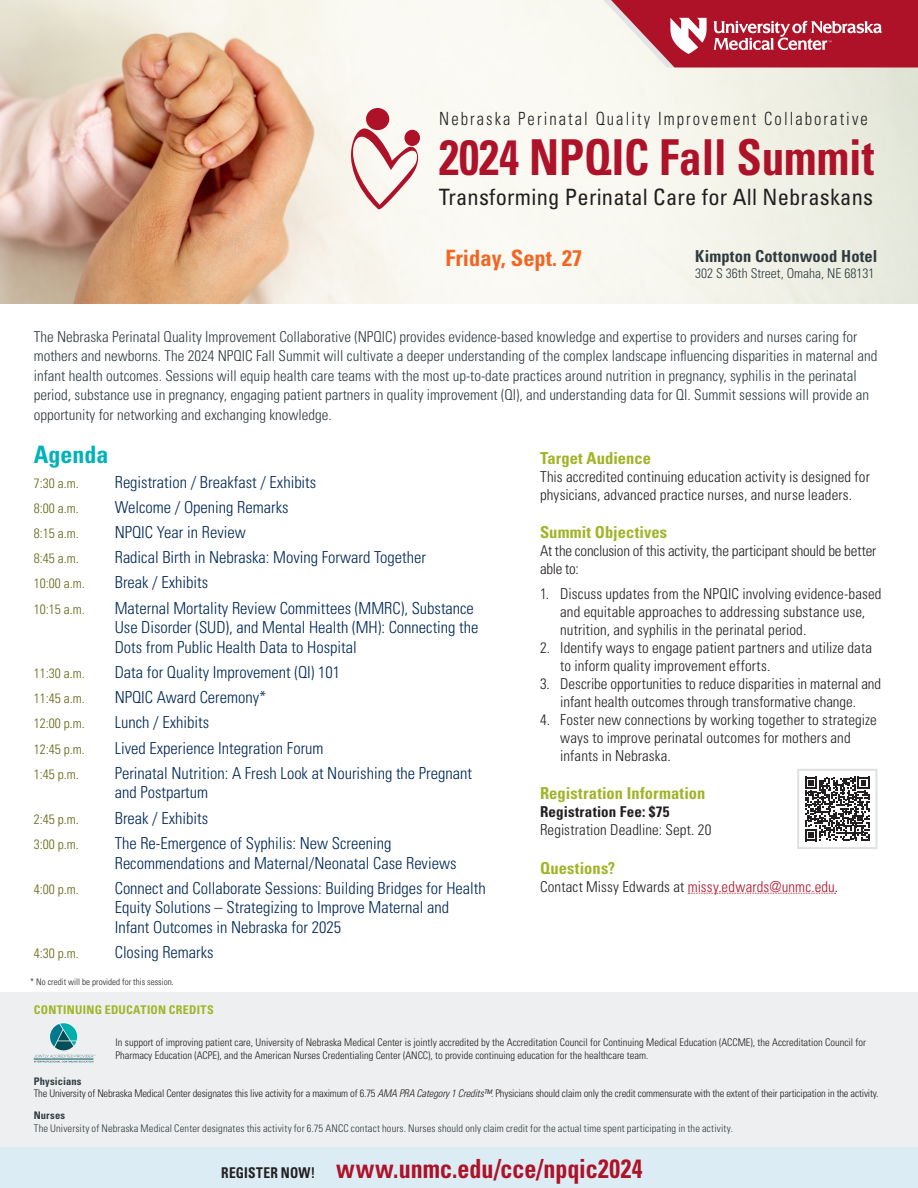
<style>
.page{position:relative;width:918px;height:1188px;background:#fff}
.page>*{position:absolute;margin:0;border:0;box-sizing:border-box;transform-origin:0 0}
.t1{font:700 condensed 49.5px "Univers LT Std";color:#ae1229;scale:.91 1}
.Right_Col_-_Para{font:700 condensed 26.4px "Univers LT Std";color:#ae1229;scale:.91 1}
.Section_Header{font:700 condensed 24px "Univers LT Std";color:#00b2b9}
.t2{font:condensed 22.5px "Univers LT Std";letter-spacing:.01em;color:#231f20}
.t3{font:700 condensed 22.5px "Univers LT Std";color:#f36621}
.t4{font:300 condensed 18.15px "Univers LT Std";letter-spacing:.125em;color:#231f20;scale:.91 1}
.Agenda_-_Time_and_Title{font:300 condensed 16.5px/19.8px "Univers LT Std";color:#002858}
.Section_Header_2{font:700 condensed 16.5px "Univers LT Std";letter-spacing:.005em;color:#a0b427}
.Faculty_Information{font:700 condensed 16.5px "Univers LT Std";letter-spacing:.01em;color:#2f3b41}
.Para_1{font:300 condensed 15px/18px "Univers LT Std";letter-spacing:.005em;color:#231f20}
.t5{font:300 condensed 15px/19.5px "Univers LT Std";color:#2f3b41}
.Objectives{font:300 condensed 15px/18px "Univers LT Std";letter-spacing:-.015em;color:#231f20}
.Para_1-2{font:700 condensed 15px "Univers LT Std";letter-spacing:.015em;color:#231f20}
.Agenda_-_Time_and_Title-2{font:300 condensed 13.5px "Univers LT Std";color:#656513}
.Faculty_Information-2{font:300 condensed 13.5px "Univers LT Std";color:#2f3b41}
.Section_Header_2-2{font:700 condensed 12px "Univers LT Std";letter-spacing:.025em;color:#a0b427}
.Credits{font:300 condensed 10.5px/12.6px "Univers LT Std";color:#231f20}
.Credits-2{font:300 condensed 10.5px "Univers LT Std";letter-spacing:.01em;color:#2f3b41}
.Profession{font:700 condensed 10.5px "Univers LT Std";letter-spacing:.015em;color:#2f3b41}
.Faculty_Name{font:300 condensed 9px "Univers LT Std";color:#231f20}
.s1{color:#ae1229}
.s2{font-style:italic}
.s3{font-size:14.85px;color:#231f20}
</style>
<div class="page">
<img style="left:0;top:0;width:918px;height:304px">
<svg style="left:603px;top:0;width:315px;height:68px;background:#c04a5a"></svg>
<div style="left:0;top:992px;width:918px;height:156px;background:#eeeff0"></div>
<div style="left:0;top:1148px;width:918px;height:40px;background:#dbecf4"></div>
<svg style="left:34px;top:1023px;width:61px;height:39px"></svg>
<svg style="left:688px;top:893px;width:148px;height:1px"></svg>
<svg style="left:805px;top:777px;width:65px;height:64px"></svg>
<div style="left:797px;top:769px;width:80px;height:80px;border:2px solid #dfe1e2"></div>
<div style="left:366px;top:108px;width:23px;height:22px;background:#ae1229;border-radius:50%"></div>
<svg style="left:349px;top:128px;width:70px;height:82px"></svg>
<p class="t4" style="left:439px;top:108px;width:473px">Nebraska Perinatal Quality Improvement Collaborative</p>
<p class="t1" style="left:439px;top:127px;width:479px">2024 NPQIC Fall Summit</p>
<p class="t2" style="left:439px;top:183px;width:436px">Transforming Perinatal Care for All Nebraskans</p>
<p class="t3" style="left:446px;top:244px;width:138px">Friday, Sept. 27</p>
<p class="Faculty_Information" style="left:695px;top:246px;width:184px">Kimpton Cottonwood Hotel</p>
<p class="Faculty_Information-2" style="left:695px;top:265px;width:181px">302 S 36th Street, Omaha, NE 68131</p>
<p class="t5" style="left:34px;top:327px;width:845px">The Nebraska Perinatal Quality Improvement Collaborative (NPQIC) provides evidence-based knowledge and expertise to providers and nurses caring for mothers and newborns. The 2024 NPQIC Fall Summit will cultivate a deeper understanding of the complex landscape influencing disparities in maternal and infant health outcomes. Sessions will equip health care teams with the most up-to-date practices around nutrition in pregnancy, syphilis in the perinatal period, substance use in pregnancy, engaging patient partners in quality improvement (QI), and understanding data for QI. Summit sessions will provide an opportunity for networking and exchanging knowledge.</p>
<p class="Section_Header_2" style="left:540px;top:448px;width:113px">Target Audience</p>
<p class="Para_1" style="left:540px;top:468px;width:331px">This accredited continuing education activity is designed for physicians, advanced practice nurses, and nurse leaders.</p>
<p class="Section_Header_2" style="left:540px;top:522px;width:129px">Summit Objectives</p>
<p class="Objectives" style="left:540px;top:542px;width:338px">At the conclusion of this activity, the participant should be better able to:</p>
<p class="Para_1" style="left:560px;top:585px;width:323px;text-indent:-20px">1. Discuss updates from the NPQIC involving evidence-based and equitable approaches to addressing substance use, nutrition, and syphilis in the perinatal period.</p>
<p class="Para_1" style="left:560px;top:639px;width:314px;text-indent:-20px">2. Identify ways to engage patient partners and utilize data to inform quality improvement efforts.</p>
<p class="Para_1" style="left:540px;top:675px;width:343px;text-align:center">3. Describe opportunities to reduce disparities in maternal and infant health outcomes through transformative change.</p>
<p class="Para_1" style="left:560px;top:711px;width:318px;text-indent:-20px">4. Foster new connections by working together to strategize ways to improve perinatal outcomes for mothers and infants in Nebraska.</p>
<p class="Section_Header_2" style="left:540px;top:783px;width:167px">Registration Information</p>
<p class="Para_1-2" style="left:540px;top:803px;width:131px">Registration Fee: $75</p>
<p class="Para_1" style="left:540px;top:821px;width:173px">Registration Deadline: Sept. 20</p>
<p class="Section_Header_2" style="left:540px;top:858px;width:77px">Questions?</p>
<p class="Para_1" style="left:540px;top:877px;width:300px">Contact Missy Edwards at <span class="s1">missy.edwards@unmc.edu</span>.</p>
<p class="Section_Header" style="left:34px;top:440px;width:76px">Agenda</p>
<p class="Agenda_-_Time_and_Title-2" style="left:34px;top:475px;width:46px">7:30 a.m.</p>
<p class="Agenda_-_Time_and_Title" style="left:115px;top:472px;width:203px">Registration / Breakfast / Exhibits</p>
<p class="Agenda_-_Time_and_Title-2" style="left:34px;top:500px;width:46px">8:00 a.m.</p>
<p class="Agenda_-_Time_and_Title" style="left:115px;top:497px;width:175px">Welcome / Opening Remarks</p>
<p class="Agenda_-_Time_and_Title-2" style="left:34px;top:525px;width:46px">8:15 a.m.</p>
<p class="Agenda_-_Time_and_Title" style="left:115px;top:523px;width:133px">NPQIC Year in Review</p>
<p class="Agenda_-_Time_and_Title-2" style="left:34px;top:550px;width:46px">8:45 a.m.</p>
<p class="Agenda_-_Time_and_Title" style="left:115px;top:548px;width:313px">Radical Birth in Nebraska: Moving Forward Together</p>
<p class="Agenda_-_Time_and_Title-2" style="left:34px;top:576px;width:52px">10:00 a.m.</p>
<p class="Agenda_-_Time_and_Title" style="left:115px;top:573px;width:95px">Break / Exhibits</p>
<p class="Agenda_-_Time_and_Title-2" style="left:34px;top:601px;width:52px">10:15 a.m.</p>
<p class="Agenda_-_Time_and_Title" style="left:115px;top:598px;width:365px">Maternal Mortality Review Committees (MMRC), Substance<br>Use Disorder (SUD), and Mental Health (MH): Connecting the<br>Dots from Public Health Data to Hospital</p>
<p class="Agenda_-_Time_and_Title-2" style="left:34px;top:665px;width:52px">11:30 a.m.</p>
<p class="Agenda_-_Time_and_Title" style="left:115px;top:663px;width:227px">Data for Quality Improvement (QI) 101</p>
<p class="Agenda_-_Time_and_Title-2" style="left:34px;top:690px;width:52px">11:45 a.m.</p>
<p class="Agenda_-_Time_and_Title" style="left:115px;top:688px;width:153px">NPQIC Award Ceremony*</p>
<p class="Agenda_-_Time_and_Title-2" style="left:34px;top:716px;width:52px">12:00 p.m.</p>
<p class="Agenda_-_Time_and_Title" style="left:115px;top:713px;width:96px">Lunch / Exhibits</p>
<p class="Agenda_-_Time_and_Title-2" style="left:34px;top:741px;width:52px">12:45 p.m.</p>
<p class="Agenda_-_Time_and_Title" style="left:115px;top:738px;width:210px">Lived Experience Integration Forum</p>
<p class="Agenda_-_Time_and_Title-2" style="left:34px;top:766px;width:46px">1:45 p.m.</p>
<p class="Agenda_-_Time_and_Title" style="left:115px;top:763px;width:359px">Perinatal Nutrition: A Fresh Look at Nourishing the Pregnant and Postpartum</p>
<p class="Agenda_-_Time_and_Title-2" style="left:34px;top:811px;width:46px">2:45 p.m.</p>
<p class="Agenda_-_Time_and_Title" style="left:115px;top:808px;width:95px">Break / Exhibits</p>
<p class="Agenda_-_Time_and_Title-2" style="left:34px;top:836px;width:46px">3:00 p.m.</p>
<p class="Agenda_-_Time_and_Title" style="left:115px;top:833px;width:343px">The Re-Emergence of Syphilis: New Screening<br>Recommendations and Maternal/Neonatal Case Reviews</p>
<p class="Agenda_-_Time_and_Title-2" style="left:34px;top:881px;width:46px">4:00 p.m.</p>
<p class="Agenda_-_Time_and_Title" style="left:115px;top:878px;width:373px">Connect and Collaborate Sessions: Building Bridges for Health<br>Equity Solutions – Strategizing to Improve Maternal and<br>Infant Outcomes in Nebraska for 2025</p>
<p class="Agenda_-_Time_and_Title-2" style="left:34px;top:945px;width:46px">4:30 p.m.</p>
<p class="Agenda_-_Time_and_Title" style="left:115px;top:943px;width:100px">Closing Remarks</p>
<p class="Faculty_Name" style="left:30px;top:977px;width:145px">* No credit will be provided for this session.</p>
<p class="Section_Header_2-2" style="left:34px;top:1003px;width:182px">CONTINUING EDUCATION CREDITS</p>
<p class="Credits" style="left:116px;top:1036px;width:752px">In support of improving patient care, University of Nebraska Medical Center is jointly accredited by the Accreditation Council for Continuing Medical Education (ACCME), the Accreditation Council for<br>Pharmacy Education (ACPE), and the American Nurses Credentialing Center (ANCC), to provide continuing education for the healthcare team.</p>
<p class="Profession" style="left:34px;top:1075px;width:49px">Physicians</p>
<p class="Credits" style="left:34px;top:1087px;width:846px">The University of Nebraska Medical Center designates this live activity for a maximum of 6.75 <span class="s2">AMA PRA Category 1 Credits™</span>. Physicians should claim only the credit commensurate with the extent of their participation in the activity.</p>
<p class="Profession" style="left:34px;top:1109px;width:33px">Nurses</p>
<p class="Credits-2" style="left:34px;top:1122px;width:701px">The University of Nebraska Medical Center designates this activity for 6.75 ANCC contact hours. Nurses should only claim credit for the actual time spent participating in the activity.</p>
<p class="Right_Col_-_Para" style="left:221px;top:1153px;width:464px"><span class="s3">REGISTER NOW!</span> www.unmc.edu/cce/npqic2024</p>
</div>
